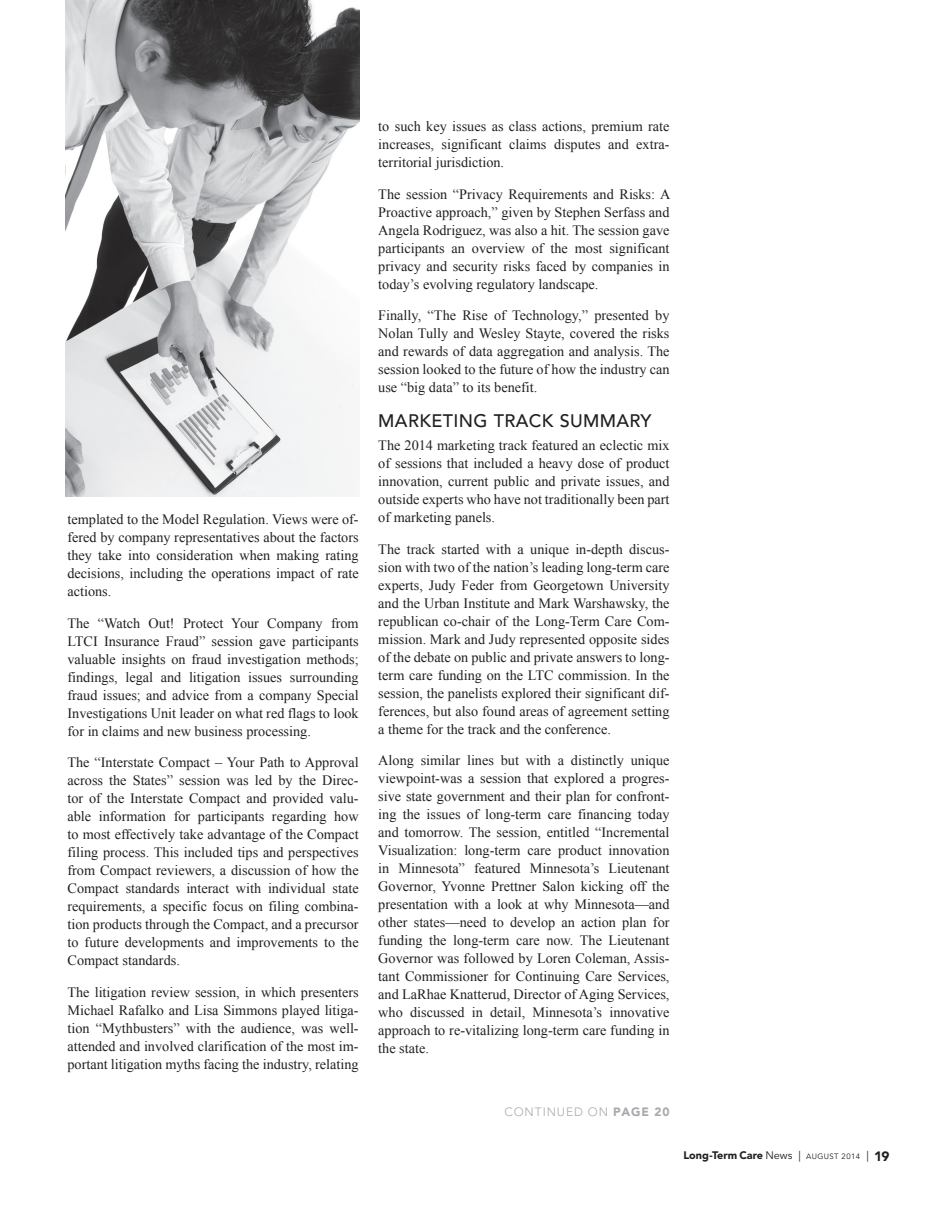
<style>
.page{position:relative;width:945px;height:1215px;background:#fff}
.page>*{position:absolute;margin:0;border:0;box-sizing:border-box;transform-origin:0 0}
.t1{font:500 18px "Avenir LT Std";letter-spacing:.02em;color:#231f20}
.t2{font:14.25px/18px "Times New Roman";color:#231f20;text-align:justify}
.t3{font:300 12px "Avenir LT Std";letter-spacing:.075em;color:#a8a9ad}
.t4{font:900 10.8px "Avenir LT Std";color:#231f20}
.s1{font-weight:900}
.s2{font-weight:400}
.s3{font-weight:400;font-size:7.8px}
.s4{font-size:13.5px}
</style>
<div class="page">
<img style="left:65px;top:0;width:294px;height:496px">
<p class="t2" style="left:68px;top:510px;width:293px">templated to the Model Regulation. Views were of&shy;fered by company representatives about the factors they take into consideration when making rating decisions, including the operations impact of rate actions.</p>
<p class="t2" style="left:68px;top:614px;width:293px">The “Watch Out! Protect Your Company from LTCI Insurance Fraud” session gave participants valuable insights on fraud investigation methods; findings, legal and litigation issues surrounding fraud issues; and advice from a company Special Investigations Unit leader on what red flags to look for in claims and new business processing.</p>
<p class="t2" style="left:68px;top:753px;width:293px">The “Interstate Compact – Your Path to Approval across the States” session was led by the Direc&shy;tor of the Interstate Compact and provided valu&shy;able information for participants regarding how to most effectively take advantage of the Compact filing process. This included tips and perspectives from Compact reviewers, a discussion of how the Compact standards interact with individual state requirements, a specific focus on filing combina&shy;tion products through the Compact, and a precursor to future developments and improvements to the Compact standards.</p>
<p class="t2" style="left:68px;top:983px;width:293px">The litigation review session, in which presenters Michael Rafalko and Lisa Simmons played litiga&shy;tion “Mythbusters” with the audience, was well&shy;attended and involved clarification of the most im&shy;portant litigation myths facing the industry, relating</p>
<p class="t2" style="left:378px;top:117px;width:293px">to such key issues as class actions, premium rate increases, significant claims disputes and extra&shy;territorial jurisdiction.</p>
<p class="t2" style="left:378px;top:185px;width:294px">The session “Privacy Requirements and Risks: A Proactive approach,” given by Stephen Serfass and Angela Rodriguez, was also a hit. The session gave participants an overview of the most significant privacy and security risks faced by companies in today’s evolving regulatory landscape.</p>
<p class="t2" style="left:378px;top:306px;width:293px">Finally, “The Rise of Technology,” presented by Nolan Tully and Wesley Stayte, covered the risks and rewards of data aggregation and analysis. The session looked to the future of how the industry can use “big data” to its benefit.</p>
<p class="t1" style="left:378px;top:410px;width:275px">MARKETING TRACK SUMMARY</p>
<p class="t2" style="left:378px;top:436px;width:293px">The 2014 marketing track featured an eclectic mix of sessions that included a heavy dose of product innovation, current public and private issues, and outside experts who have not traditionally been part of marketing panels.</p>
<p class="t2" style="left:378px;top:540px;width:293px">The track started with a unique in-depth discus&shy;sion with two of the nation’s leading long-term care experts, Judy Feder from Georgetown University and the Urban Institute and Mark Warshawsky, the republican co-chair of the Long-Term Care Com&shy;mission. Mark and Judy represented opposite sides of the debate on public and private answers to long&shy;term care funding on the LTC commission. In the session, the panelists explored their significant dif&shy;ferences, but also found areas of agreement setting a theme for the track and the conference.</p>
<p class="t2" style="left:378px;top:751px;width:293px">Along similar lines but with a distinctly unique viewpoint-was a session that explored a progres&shy;sive state government and their plan for confront&shy;ing the issues of long-term care financing today and tomorrow. The session, entitled “Incremental Visualization: long-term care product innovation in Minnesota” featured Minnesota’s Lieutenant Governor, Yvonne Prettner Salon kicking off the presentation with a look at why Minnesota—and other states—need to develop an action plan for funding the long-term care now. The Lieutenant Governor was followed by Loren Coleman, Assis&shy;tant Commissioner for Continuing Care Services, and LaRhae Knatterud, Director of Aging Services, who discussed in detail, Minnesota’s innovative approach to re-vitalizing long-term care funding in the state.</p>
<p class="t3" style="left:504px;top:1105px;width:167px">CONTINUED ON <span class="s1">PAGE 20</span></p>
<p class="t4" style="left:683px;top:1149px;width:208px">Long-Term Care <span class="s2">News |</span> <span class="s3">AUGUST 2014</span> <span class="s2">|</span> <span class="s4">19</span></p>
</div>
